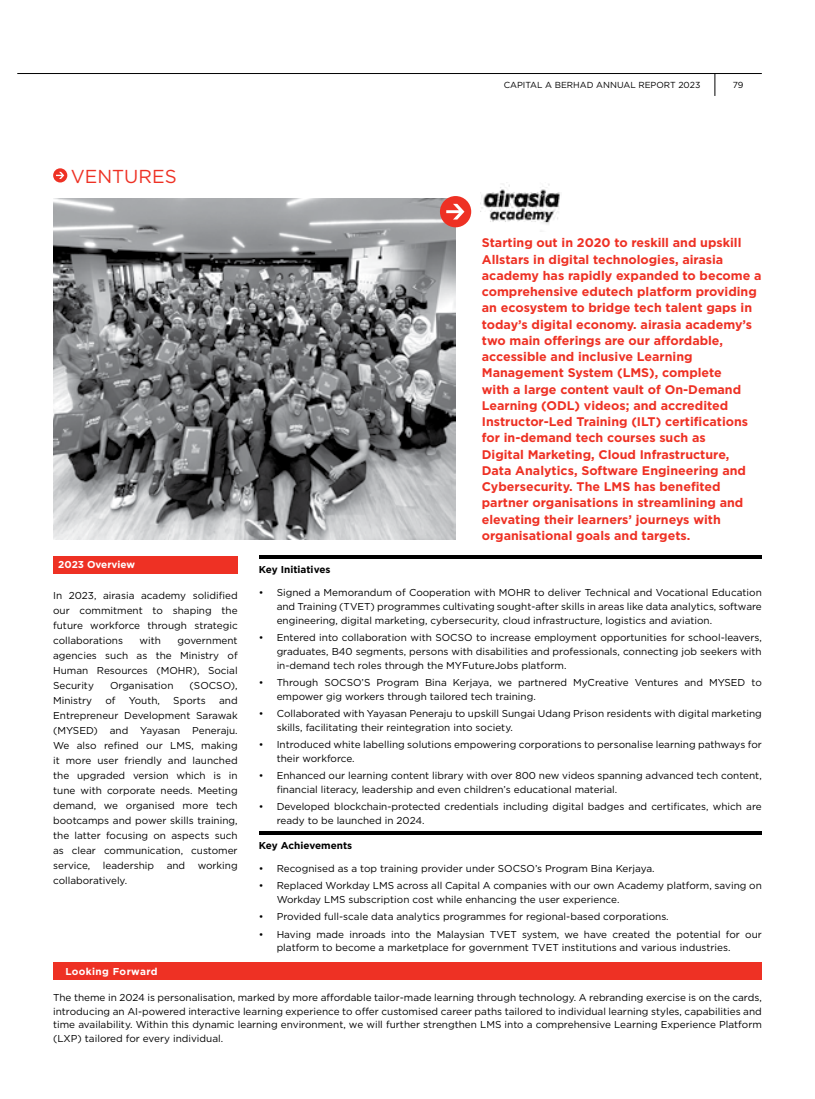
<style>
.page{position:relative;width:815px;height:1099px;background:#fff}
.page>*{position:absolute;margin:0;border:0;box-sizing:border-box;transform-origin:0 0}
.t1{font:18.75px "Gotham";color:#ee3124}
.t2{font:700 12.5px/16.2px "Gotham";color:#ee3124}
.t3{font:10px/15px "Gotham";color:#000}
.t4{font:700 10px "Gotham";color:#000}
.t5{font:700 10px "Gotham";letter-spacing:.025em;color:#fff}
.t6{font:700 10px "Gotham";color:#fff}
.t7{font:8.75px "Gotham";color:#000}
</style>
<div class="page">
<hr style="left:17px;top:73px;width:745px;height:1px;background:#000">
<svg style="left:715px;top:74px;width:1px;height:22px"></svg>
<img style="left:53px;top:198px;width:403px;height:342px">
<div style="left:53px;top:168px;width:14px;height:14px;background:#ee3124;border-radius:50%"></div>
<svg style="left:56px;top:172px;width:8px;height:7px"></svg>
<hr style="left:259px;top:555px;width:503px;height:4px;background:#000">
<hr style="left:259px;top:831px;width:503px;height:4px;background:#000">
<div style="left:53px;top:962px;width:709px;height:18px;background:#ee3124"></div>
<div style="left:440px;top:196px;width:31px;height:31px;background:#ee3124;border-radius:50%"></div>
<svg style="left:446px;top:204px;width:18px;height:15px"></svg>
<div style="left:53px;top:555px;width:185px;height:18px;background:#ee3124"></div>
<img style="left:480px;top:184px;width:80px;height:48px">
<p class="t7" style="left:504px;top:79px;width:198px">CAPITAL A BERHAD ANNUAL REPORT 2023</p>
<p class="t7" style="left:733px;top:79px;width:12px">79</p>
<h1 class="t1" style="left:71px;top:164px;width:107px">VENTURES</h1>
<p class="t6" style="left:58px;top:558px;width:78px">2023 Overview</p>
<p class="t3" style="left:53px;top:588px;width:186px;text-align:justify">In 2023, airasia academy solidified our commitment to shaping the future workforce through strategic collaborations</p>
<p class="t3" style="left:140px;top:633px;width:23px">with</p>
<p class="t3" style="left:53px;top:633px;width:186px;text-align:justify;text-indent:124px">government agencies such as the Ministry of Human Resources (MOHR), Social Security</p>
<p class="t3" style="left:110px;top:678px;width:65px">Organisation</p>
<p class="t3" style="left:190px;top:678px;width:50px">(SOCSO),</p>
<p class="t3" style="left:53px;top:693px;width:40px">Ministry</p>
<p class="t3" style="left:105px;top:693px;width:12px">of</p>
<p class="t3" style="left:129px;top:693px;width:33px">Youth,</p>
<p class="t3" style="left:173px;top:693px;width:34px">Sports</p>
<p class="t3" style="left:53px;top:693px;width:186px;text-align:justify;text-indent:166px">and Entrepreneur Development Sarawak (MYSED) and Yayasan Peneraju.<br>We also refined our LMS, making it more user friendly and launched the upgraded version which is in tune with corporate needs. Meeting demand, we organised more tech bootcamps and power skills training, the latter focusing on aspects such as clear communication, customer service, leadership and working collaboratively.</p>
<p class="t5" style="left:65px;top:965px;width:94px">Looking Forward</p>
<p class="t4" style="left:259px;top:564px;width:73px">Key Initiatives</p>
<p class="t2" style="left:482px;top:234px;width:281px">Starting out in 2020 to reskill and upskill Allstars in digital technologies, airasia academy has rapidly expanded to become a comprehensive edutech platform providing an ecosystem to bridge tech talent gaps in today’s digital economy. airasia academy’s two main offerings are our affordable, accessible and inclusive Learning Management System (LMS), complete<br>with a large content vault of On-Demand Learning (ODL) videos; and accredited Instructor-Led Training (ILT) certifications for in-demand tech courses such as<br>Digital Marketing, Cloud Infrastructure, Data Analytics, Software Engineering and Cybersecurity. The LMS has benefited partner organisations in streamlining and elevating their learners’ journeys with organisational goals and targets.</p>
<p class="t3" style="left:277px;top:585px;width:487px;line-height:13.8px;text-align:justify;text-indent:-18px">• Signed a Memorandum of Cooperation with MOHR to deliver Technical and Vocational Education and Training (TVET) programmes cultivating sought-after skills in areas like data analytics, software engineering, digital marketing, cybersecurity, cloud infrastructure, logistics and aviation.</p>
<p class="t3" style="left:277px;top:630px;width:487px;line-height:13.8px;text-align:justify;text-indent:-18px">• Entered into collaboration with SOCSO to increase employment opportunities for school-leavers, graduates, B40 segments, persons with disabilities and professionals, connecting job seekers with in-demand tech roles through the MYFutureJobs platform.</p>
<p class="t3" style="left:277px;top:675px;width:487px;line-height:13.8px;text-indent:-18px">• Through SOCSO’S Program Bina Kerjaya, we partnered MyCreative Ventures and MYSED to empower gig workers through tailored tech training.</p>
<p class="t3" style="left:277px;top:706px;width:487px;line-height:13.8px;text-indent:-18px">• Collaborated with Yayasan Peneraju to upskill Sungai Udang Prison residents with digital marketing skills, facilitating their reintegration into society.</p>
<p class="t3" style="left:277px;top:737px;width:487px;line-height:13.8px;text-indent:-18px">• Introduced white labelling solutions empowering corporations to personalise learning pathways for their workforce.</p>
<p class="t3" style="left:277px;top:768px;width:487px;line-height:13.8px;text-indent:-18px">• Enhanced our learning content library with over 800 new videos spanning advanced tech content, financial literacy, leadership and even children’s educational material.</p>
<p class="t3" style="left:277px;top:799px;width:487px;line-height:13.8px;text-indent:-18px">• Developed blockchain-protected credentials including digital badges and certificates, which are ready to be launched in 2024.</p>
<p class="t3" style="left:259px;top:860px;width:397px">• Recognised as a top training provider under SOCSO’s Program Bina Kerjaya.</p>
<p class="t3" style="left:277px;top:878px;width:487px;line-height:13.8px;text-indent:-18px">• Replaced Workday LMS across all Capital A companies with our own Academy platform, saving on<br>Workday LMS subscription cost while enhancing the user experience.</p>
<p class="t3" style="left:259px;top:909px;width:411px">• Provided full-scale data analytics programmes for regional-based corporations.</p>
<p class="t3" style="left:277px;top:927px;width:487px;line-height:13.8px;text-indent:-18px">• Having made inroads into the Malaysian TVET system, we have created the potential for our platform to become a marketplace for government TVET institutions and various industries.</p>
<p class="t4" style="left:259px;top:839px;width:95px">Key Achievements</p>
<p class="t3" style="left:53px;top:990px;width:710px;line-height:13.8px;text-align:justify">The theme in 2024 is personalisation, marked by more affordable tailor-made learning through technology. A rebranding exercise is on the cards, introducing an AI-powered interactive learning experience to offer customised career paths tailored to individual learning styles, capabilities and time availability. Within this dynamic learning environment, we will further strengthen LMS into a comprehensive Learning Experience Platform (LXP) tailored for every individual.</p>
</div>
